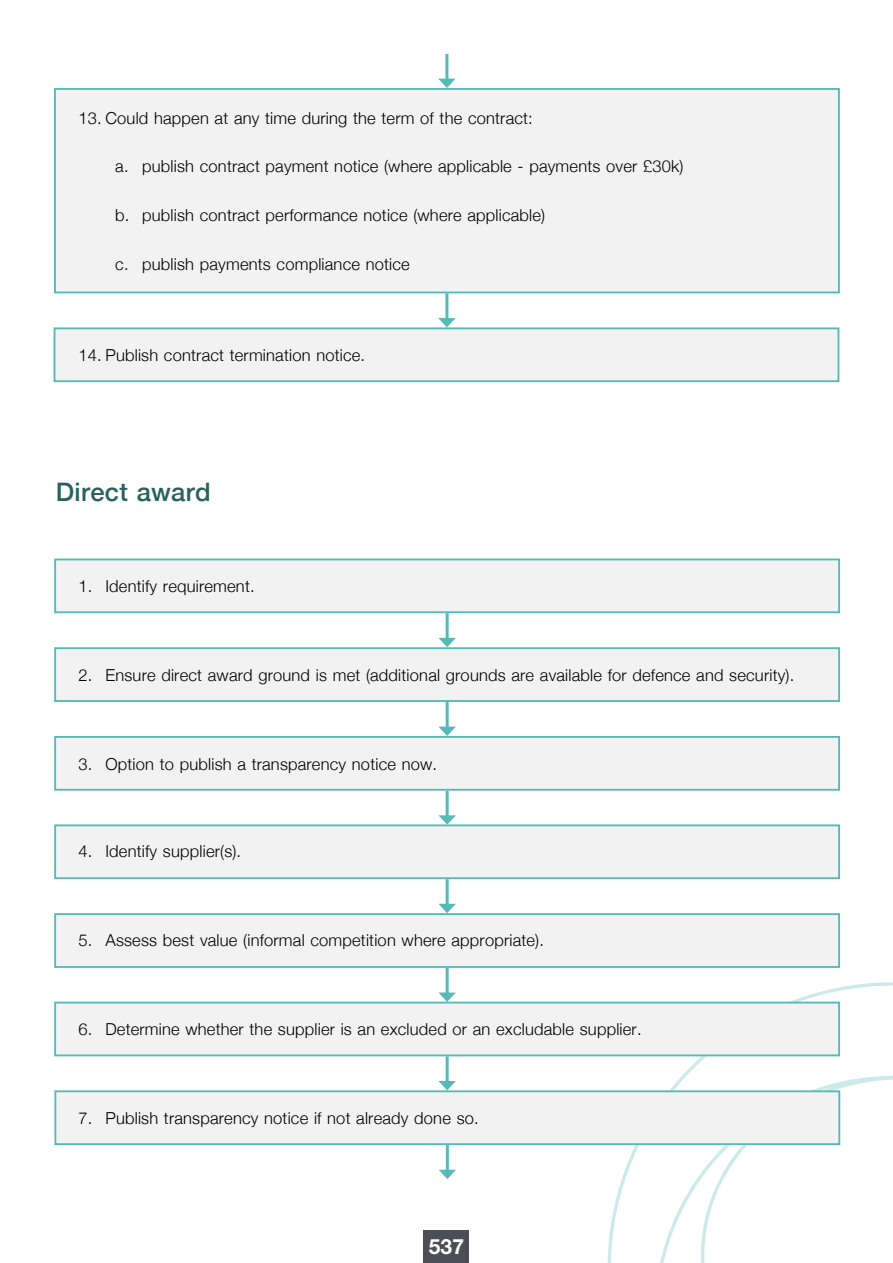
<style>
.page{position:relative;width:893px;height:1263px;background:#fff}
.page>*{position:absolute;margin:0;border:0;box-sizing:border-box;transform-origin:0 0}
.t1{font:500 25.5px "Helvetica Neue";letter-spacing:.01em;color:#28615f}
.t2{font:700 21px "Helvetica Neue LT Pro";color:#fff}
.t3{font:300 16.5px "Helvetica Neue";letter-spacing:.01em;color:#000}
</style>
<div class="page">
<svg style="left:606px;top:982px;width:287px;height:281px"></svg>
<hr style="left:446px;top:879px;width:3px;height:27px;background:#57bab7">
<svg style="left:438px;top:904px;width:18px;height:9px"></svg>
<div style="left:55px;top:914px;width:784px;height:53px;background:#f2f2f2"></div>
<div style="left:54px;top:913px;width:786px;height:55px;border:2px solid #57bab7"></div>
<hr style="left:446px;top:968px;width:3px;height:27px;background:#57bab7">
<svg style="left:438px;top:992px;width:18px;height:10px"></svg>
<div style="left:55px;top:1002px;width:784px;height:53px;background:#f2f2f2"></div>
<div style="left:54px;top:1002px;width:786px;height:54px;border:2px solid #57bab7"></div>
<hr style="left:446px;top:1056px;width:3px;height:28px;background:#57bab7">
<svg style="left:438px;top:1081px;width:18px;height:9px"></svg>
<div style="left:55px;top:1091px;width:784px;height:53px;background:#f2f2f2"></div>
<div style="left:54px;top:1090px;width:786px;height:55px;border:2px solid #57bab7"></div>
<hr style="left:446px;top:1145px;width:3px;height:27px;background:#57bab7">
<svg style="left:439px;top:1170px;width:17px;height:9px"></svg>
<hr style="left:445px;top:54px;width:3px;height:27px;background:#57bab7">
<svg style="left:438px;top:79px;width:17px;height:9px"></svg>
<div style="left:55px;top:89px;width:784px;height:203px;background:#f2f2f2"></div>
<div style="left:54px;top:88px;width:786px;height:205px;border:2px solid #57bab7"></div>
<hr style="left:445px;top:293px;width:3px;height:28px;background:#57bab7">
<svg style="left:438px;top:318px;width:18px;height:9px"></svg>
<div style="left:55px;top:328px;width:783px;height:53px;background:#f2f2f2"></div>
<div style="left:54px;top:327px;width:785px;height:55px;border:2px solid #57bab7"></div>
<div style="left:55px;top:737px;width:784px;height:53px;background:#f2f2f2"></div>
<div style="left:54px;top:736px;width:786px;height:55px;border:2px solid #57bab7"></div>
<hr style="left:446px;top:613px;width:3px;height:27px;background:#57bab7">
<svg style="left:438px;top:638px;width:18px;height:9px"></svg>
<div style="left:55px;top:559px;width:784px;height:53px;background:#f2f2f2"></div>
<div style="left:54px;top:558px;width:786px;height:55px;border:2px solid #57bab7"></div>
<hr style="left:446px;top:702px;width:3px;height:27px;background:#57bab7">
<svg style="left:439px;top:727px;width:17px;height:9px"></svg>
<div style="left:55px;top:648px;width:784px;height:53px;background:#f2f2f2"></div>
<div style="left:54px;top:647px;width:786px;height:55px;border:2px solid #57bab7"></div>
<hr style="left:446px;top:791px;width:3px;height:27px;background:#57bab7">
<svg style="left:438px;top:815px;width:18px;height:9px"></svg>
<div style="left:55px;top:825px;width:784px;height:53px;background:#f2f2f2"></div>
<div style="left:54px;top:824px;width:786px;height:55px;border:2px solid #57bab7"></div>
<div style="left:424px;top:1230px;width:45px;height:33px;background:#4d4e53"></div>
<p class="t3" style="left:78px;top:105px;width:456px">13. Could happen at any time during the term of the contract:</p>
<p class="t3" style="left:115px;top:153px;width:570px">a. publish contract payment notice (where applicable - payments over £30k)</p>
<p class="t3" style="left:115px;top:202px;width:431px">b. publish contract performance notice (where applicable)</p>
<p class="t3" style="left:115px;top:250px;width:296px">c. publish payments compliance notice</p>
<p class="t3" style="left:78px;top:341px;width:288px">14. Publish contract termination notice.</p>
<p class="t1" style="left:56px;top:471px;width:156px">Direct award</p>
<p class="t3" style="left:78px;top:573px;width:178px">1. Identify requirement.</p>
<p class="t3" style="left:78px;top:662px;width:717px">2. Ensure direct award ground is met (additional grounds are available for defence and security).</p>
<p class="t3" style="left:78px;top:751px;width:360px">3. Option to publish a transparency notice now.</p>
<p class="t3" style="left:78px;top:838px;width:164px">4. Identify supplier(s).</p>
<p class="t3" style="left:78px;top:927px;width:467px">5. Assess best value (informal competition where appropriate).</p>
<p class="t3" style="left:78px;top:1016px;width:565px">6. Determine whether the supplier is an excluded or an excludable supplier.</p>
<p class="t3" style="left:78px;top:1105px;width:402px">7. Publish transparency notice if not already done so.</p>
<p class="t2" style="left:429px;top:1233px;width:37px">537</p>
</div>
